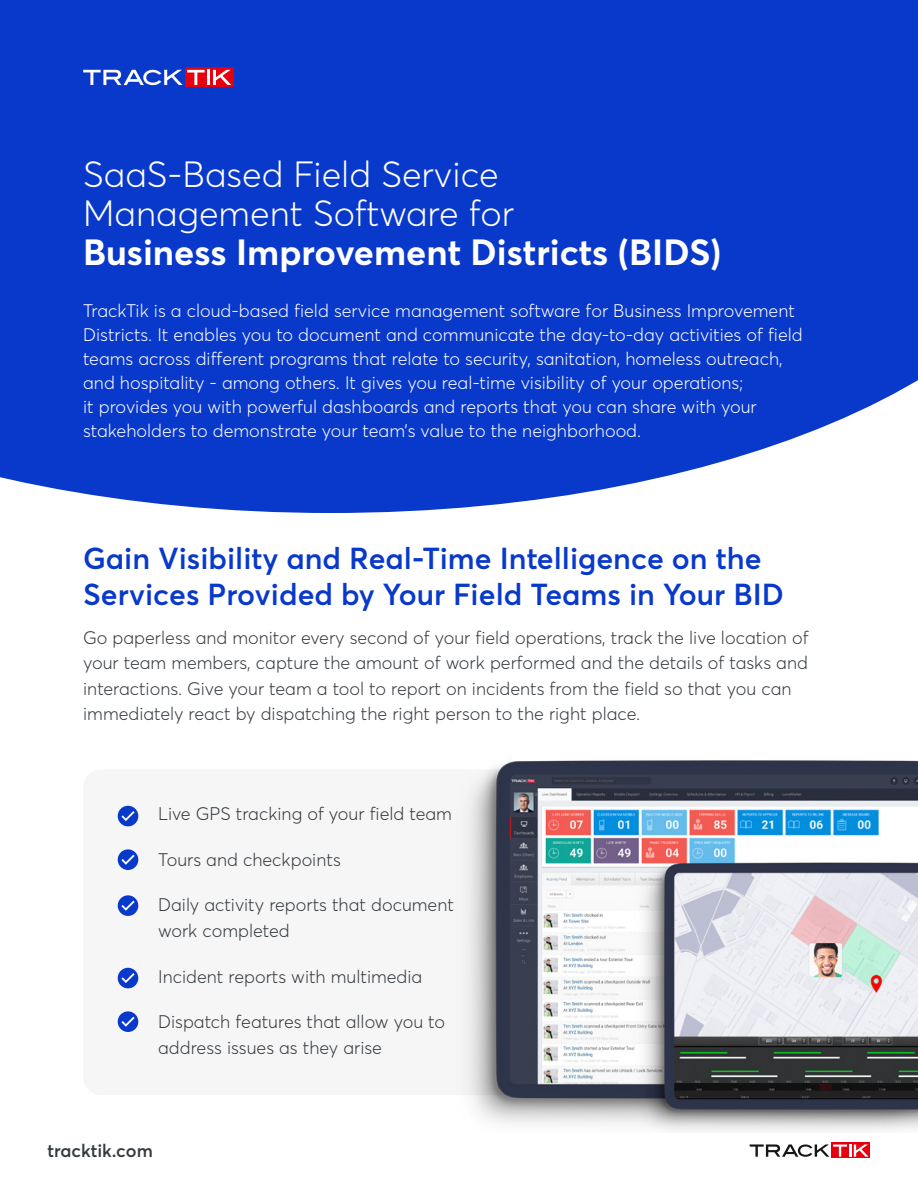
<style>
.page{position:relative;width:918px;height:1188px;background:#fff}
.page>*{position:absolute;margin:0;border:0;box-sizing:border-box;transform-origin:0 0}
.t1{font:300 36px/39px "Averta";color:#fff}
.t2{font:700 36px "Averta";color:#fff}
.t3{font:600 30px/36px "Averta";color:#0939cb}
.t4{font:300 18px/25.5px "Averta";color:#343a40}
.t5{font:300 18px/24px "Averta";color:#fff}
.t6{font:600 18px "Averta";color:#343a40}
</style>
<div class="page">
<div style="left:831px;top:1143px;width:39px;height:15px;background:#e6000f"></div>
<svg style="left:750px;top:1144px;width:118px;height:13px"></svg>
<div style="left:0;top:0;width:918px;height:513px;background:#0939cb"></div>
<div style="left:83px;top:769px;width:528px;height:326px;background:#f6f6f6;border-radius:18px"></div>
<div style="left:185px;top:68px;width:49px;height:19px;background:#e6000f"></div>
<hr style="left:207px;top:70px;width:3px;height:15px;background:#fff">
<svg style="left:213px;top:70px;width:18px;height:15px"></svg>
<svg style="left:83px;top:70px;width:122px;height:15px"></svg>
<svg style="left:118px;top:806px;width:20px;height:20px"></svg>
<svg style="left:118px;top:849px;width:20px;height:21px"></svg>
<svg style="left:118px;top:895px;width:20px;height:21px"></svg>
<svg style="left:118px;top:968px;width:20px;height:20px"></svg>
<svg style="left:118px;top:1011px;width:20px;height:21px"></svg>
<img style="left:470px;top:760px;width:448px;height:370px">
<h1 class="t1" style="left:83px;top:155px;width:432px">SaaS-Based Field Service<br>Management Software for</h1>
<h1 class="t2" style="left:83px;top:230px;width:640px">Business Improvement Districts (BIDS)</h1>
<p class="t5" style="left:83px;top:299px;width:721px">TrackTik is a cloud-based field service management software for Business Improvement Districts. It enables you to document and communicate the day-to-day activities of field teams across different programs that relate to security, sanitation, homeless outreach, and hospitality - among others. It gives you real-time visibility of your operations;<br>it provides you with powerful dashboards and reports that you can share with your stakeholders to demonstrate your team’s value to the neighborhood.</p>
<h2 class="t3" style="left:83px;top:540px;width:702px">Gain Visibility and Real-Time Intelligence on the<br>Services Provided by Your Field Teams in Your BID</h2>
<p class="t4" style="left:83px;top:625px;width:727px">Go paperless and monitor every second of your field operations, track the live location of your team members, capture the amount of work performed and the details of tasks and interactions. Give your team a tool to report on incidents from the field so that you can immediately react by dispatching the right person to the right place.</p>
<p class="t4" style="left:158px;top:801px;width:295px">Live GPS tracking of your field team</p>
<p class="t4" style="left:158px;top:846px;width:184px">Tours and checkpoints</p>
<p class="t4" style="left:158px;top:892px;width:297px">Daily activity reports that document work completed</p>
<p class="t4" style="left:158px;top:963px;width:266px">Incident reports with multimedia</p>
<p class="t4" style="left:158px;top:1009px;width:288px">Dispatch features that allow you to address issues as they arise</p>
<p class="t6" style="left:48px;top:1139px;width:107px">tracktik.com</p>
</div>
